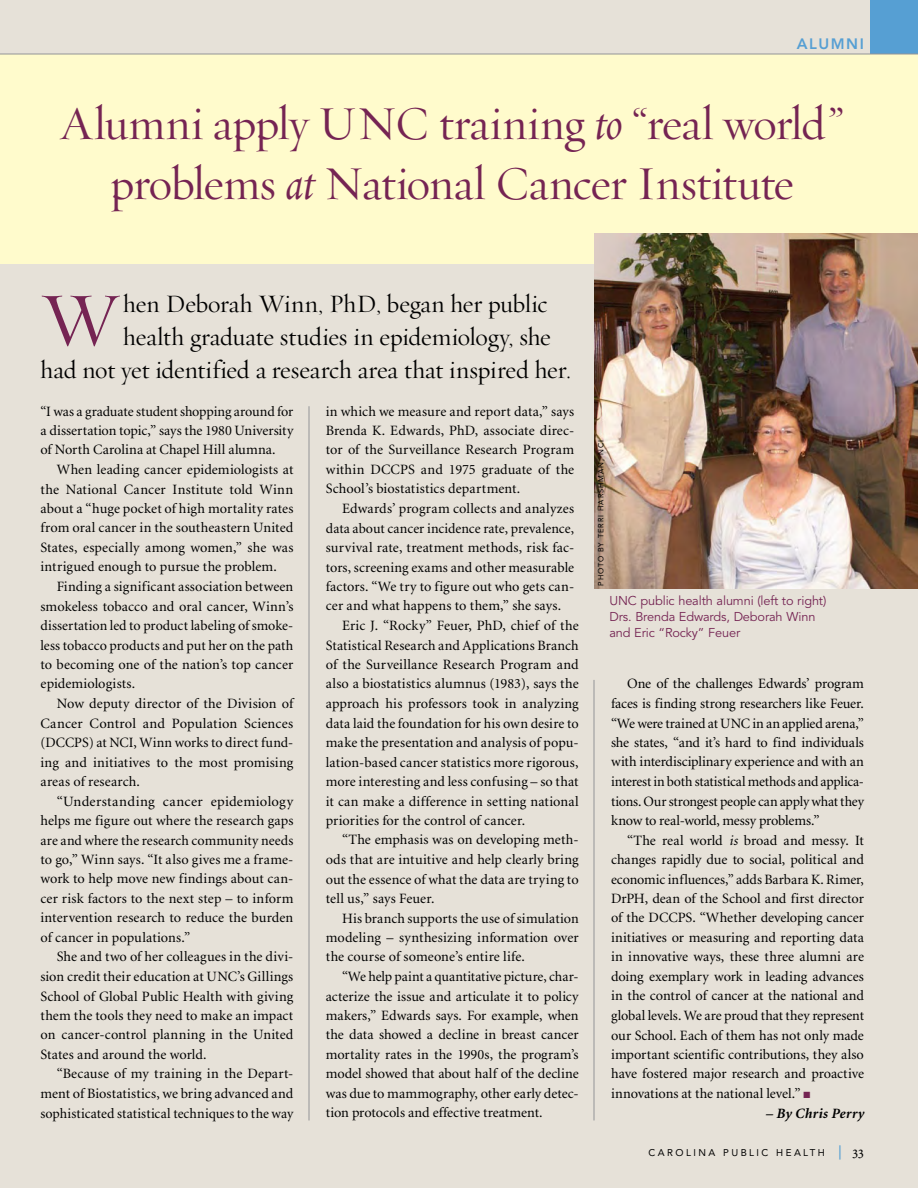
<style>
.page{position:relative;width:918px;height:1188px;background:#e6e1d8}
.page>*{position:absolute;margin:0;border:0;box-sizing:border-box;transform-origin:0 0}
.t1{font:76.95px "Requiem Display HTF Roman";color:#752453}
.t2{font:48px/60px "Requiem Display HTF Roman";letter-spacing:-.015em;color:#752453;text-align:center}
.t3{font:25.5px "Requiem Display HTF Roman";letter-spacing:-.005em;color:#000}
.t4{font:800 15px "Avenir";letter-spacing:.105em;color:#569fd3}
.t5{font:14.25px/19.5px "Minion";letter-spacing:.005em;color:#000;text-align:justify}
.t6{font:italic 700 14.25px "Minion";letter-spacing:.025em;color:#000}
.t7{font:12.75px/16.5px "Avenir";letter-spacing:-.01em;color:#752453}
.t8{font:9.75px "Avenir";letter-spacing:.25em;color:#000}
.t9{font:7.5px "Avenir";letter-spacing:.12em;color:#000}
.s1{font-family:"Requiem Display HTF Italic"}
.s2{font-style:italic}
.s3{color:#752453}
.s4{font-family:"Minion Pro";font-weight:600;font-size:14.25px;color:#569fd3}
.s5{font-family:"Minion Pro";font-size:14.25px}
</style>
<div class="page">
<div style="left:0;top:54px;width:918px;height:209px;background:#fffbcc"></div>
<div style="left:871px;top:0;width:47px;height:54px;background:#569fd3"></div>
<img style="left:594px;top:234px;width:324px;height:355px">
<hr style="left:0;top:54px;width:918px;height:1px;background:#939598">
<hr style="left:309px;top:406px;width:1px;height:715px;background:#939598">
<hr style="left:594px;top:680px;width:1px;height:440px;background:#939598">
<p class="t4" style="left:797px;top:34px;width:69px">ALUMNI</p>
<h2 class="t2" style="left:60px;top:95px;width:786px">Alumni apply UNC training <span class="s1">to</span> “real world” problems <span class="s1">at</span> National Cancer Institute</h2>
<h1 class="t1" style="left:40px;top:275px;width:79px">W</h1>
<h3 class="t3" style="left:123px;top:289px;width:426px">hen Deborah Winn, PhD, began her public</h3>
<h3 class="t3" style="left:123px;top:322px;width:429px">health graduate studies in epidemiology, she</h3>
<h3 class="t3" style="left:41px;top:355px;width:532px">had not yet identified a research area that inspired her.</h3>
<p class="t5" style="left:40px;top:402px;width:254px">“I was a graduate student shopping around for a dissertation topic,” says the 1980 University of North Carolina at Chapel Hill alumna.</p>
<p class="t5" style="left:40px;top:460px;width:254px;text-indent:16px">When leading cancer epidemiologists at the National Cancer Institute told Winn about a “huge pocket of high mortality rates from oral cancer in the southeastern United States, especially among women,” she was intrigued enough to pursue the problem.</p>
<p class="t5" style="left:40px;top:577px;width:254px;text-indent:16px">Finding a significant association between smokeless tobacco and oral cancer, Winn’s dissertation led to product labeling of smoke&shy;less tobacco products and put her on the path to becoming one of the nation’s top cancer epidemiologists.</p>
<p class="t5" style="left:40px;top:694px;width:254px;text-indent:16px">Now deputy director of the Division of Cancer Control and Population Sciences (DCCPS) at NCI, Winn works to direct fund&shy;ing and initiatives to the most promising areas of research.</p>
<p class="t5" style="left:40px;top:792px;width:254px;text-indent:16px">“Understanding cancer epidemiology helps me figure out where the research gaps are and where the research community needs to go,” Winn says. “It also gives me a frame&shy;work to help move new findings about can&shy;cer risk factors to the next step – to inform intervention research to reduce the burden of cancer in populations.”</p>
<p class="t5" style="left:40px;top:948px;width:254px;text-indent:16px">She and two of her colleagues in the divi&shy;sion credit their education at UNC’s Gillings School of Global Public Health with giving them the tools they need to make an impact on cancer-control planning in the United States and around the world.</p>
<p class="t5" style="left:40px;top:1065px;width:254px;text-indent:16px">“Because of my training in the Depart&shy;ment of Biostatistics, we bring advanced and sophisticated statistical techniques to the way</p>
<p class="t5" style="left:326px;top:402px;width:250px">in which we measure and report data,” says Brenda K. Edwards, PhD, associate direc&shy;tor of the Surveillance Research Program within DCCPS and 1975 graduate of the School’s biostatistics department.</p>
<p class="t5" style="left:342px;top:499px;width:234px">Edwards’ program collects and analyzes</p>
<p class="t5" style="left:326px;top:519px;width:250px">data about cancer incidence rate, prevalence,</p>
<p class="t5" style="left:326px;top:538px;width:250px">survival rate, treatment methods, risk fac-</p>
<p class="t5" style="left:326px;top:558px;width:250px">tors, screening exams and other measurable</p>
<p class="t5" style="left:326px;top:577px;width:250px">factors. “We try to figure out who gets can-</p>
<p class="t5" style="left:326px;top:597px;width:237px">cer and what happens to them,” she says.</p>
<p class="t5" style="left:342px;top:616px;width:238px">Eric J. “Rocky” Feuer, PhD, chief of the</p>
<p class="t5" style="left:326px;top:636px;width:254px">Statistical Research and Applications Branch</p>
<p class="t5" style="left:326px;top:655px;width:254px">of the Surveillance Research Program and</p>
<p class="t5" style="left:326px;top:675px;width:254px">also a biostatistics alumnus (1983), says the</p>
<p class="t5" style="left:326px;top:694px;width:254px">approach his professors took in analyzing</p>
<p class="t5" style="left:326px;top:714px;width:254px">data laid the foundation for his own desire to</p>
<p class="t5" style="left:326px;top:733px;width:254px">make the presentation and analysis of popu-</p>
<p class="t5" style="left:326px;top:753px;width:254px">lation-based cancer statistics more rigorous,</p>
<p class="t5" style="left:326px;top:772px;width:254px">more interesting and less confusing – so that</p>
<p class="t5" style="left:326px;top:792px;width:254px">it can make a difference in setting national</p>
<p class="t5" style="left:326px;top:811px;width:201px">priorities for the control of cancer.</p>
<p class="t5" style="left:342px;top:831px;width:238px">“The emphasis was on developing meth-</p>
<p class="t5" style="left:326px;top:850px;width:254px">ods that are intuitive and help clearly bring</p>
<p class="t5" style="left:326px;top:870px;width:254px">out the essence of what the data are trying to</p>
<p class="t5" style="left:326px;top:889px;width:110px">tell us,” says Feuer.</p>
<p class="t5" style="left:342px;top:909px;width:238px">His branch supports the use of simulation</p>
<p class="t5" style="left:326px;top:928px;width:254px">modeling – synthesizing information over</p>
<p class="t5" style="left:326px;top:948px;width:201px">the course of someone’s entire life.</p>
<p class="t5" style="left:342px;top:967px;width:238px">“We help paint a quantitative picture, char-</p>
<p class="t5" style="left:326px;top:987px;width:254px">acterize the issue and articulate it to policy</p>
<p class="t5" style="left:326px;top:1006px;width:254px">makers,” Edwards says. For example, when</p>
<p class="t5" style="left:326px;top:1026px;width:254px">the data showed a decline in breast cancer</p>
<p class="t5" style="left:326px;top:1045px;width:254px">mortality rates in the 1990s, the program’s</p>
<p class="t5" style="left:326px;top:1065px;width:254px">model showed that about half of the decline</p>
<p class="t5" style="left:326px;top:1084px;width:254px">was due to mammography, other early detec-</p>
<p class="t5" style="left:326px;top:1104px;width:218px">tion protocols and effective treatment.</p>
<p class="t9" style="left:596px;top:586px;width:146px;rotate:-90deg">PHOTO BY TERRI HARSHMAN, NCI</p>
<p class="t7" style="left:609px;top:592px;width:218px">UNC public health alumni (left to right)<br>Drs. Brenda Edwards, Deborah Winn and Eric “Rocky” Feuer</p>
<p class="t5" style="left:611px;top:675px;width:254px;text-indent:16px">One of the challenges Edwards’ program faces is finding strong researchers like Feuer. “We were trained at UNC in an applied arena,” she states, “and it’s hard to find individuals with interdisciplinary experience and with an interest in both statistical methods and applica&shy;tions. Our strongest people can apply what they know to real-world, messy problems.”</p>
<p class="t5" style="left:611px;top:831px;width:254px;text-indent:16px">“The real world <span class="s2">is</span> broad and messy. It changes rapidly due to social, political and economic influences,” adds Barbara K. Rimer, DrPH, dean of the School and first director of the DCCPS. “Whether developing cancer initiatives or measuring and reporting data in innovative ways, these three alumni are doing exemplary work in leading advances in the control of cancer at the national and global levels. We are proud that they represent our School. Each of them has not only made important scientific contributions, they also have fostered major research and proactive innovations at the national level.” <span class="s3">■</span></p>
<p class="t6" style="left:766px;top:1106px;width:100px">– By Chris Perry</p>
<p class="t8" style="left:649px;top:1147px;width:217px">CAROLINA PUBLIC HEALTH <span class="s4">|</span> <span class="s5">33</span></p>
</div>
